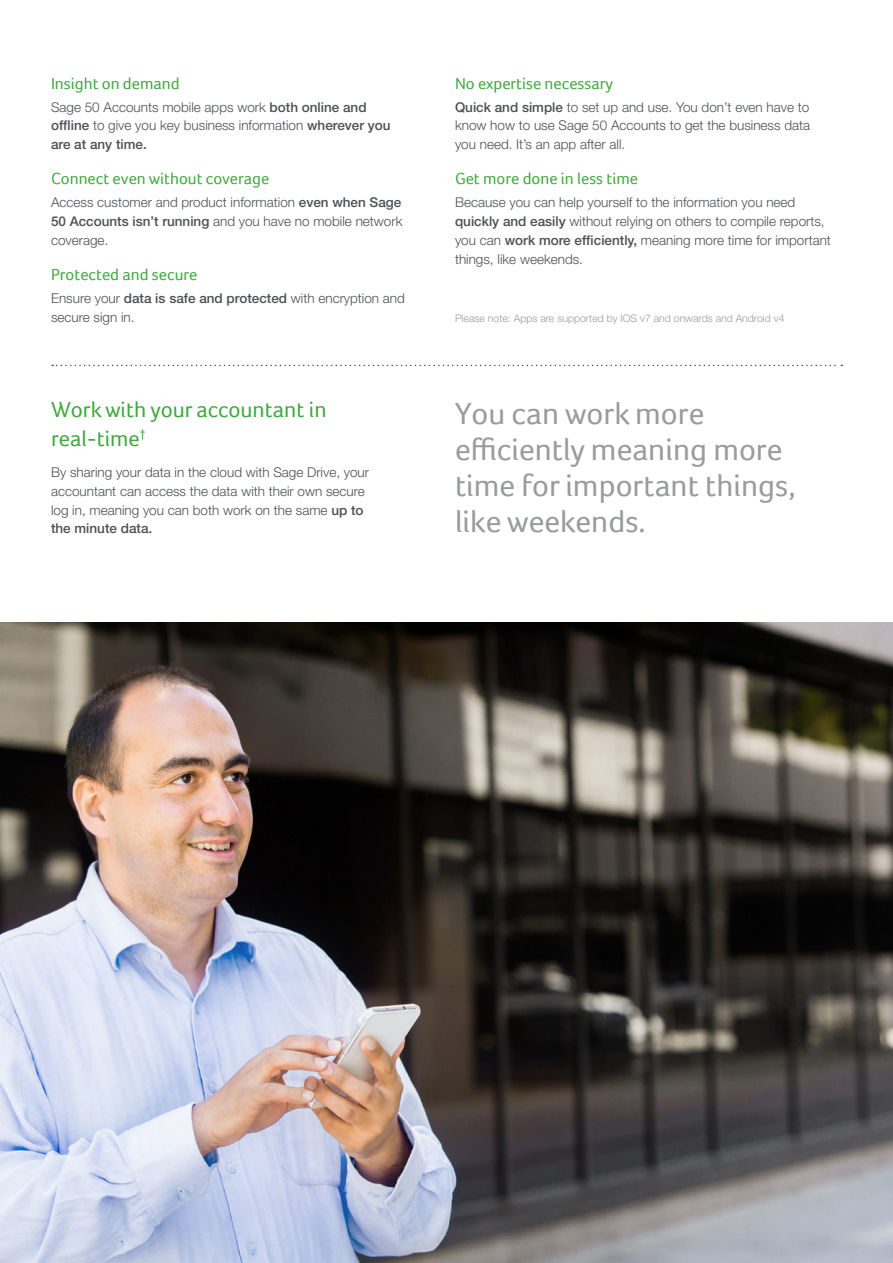
<style>
.page{position:relative;width:893px;height:1263px;background:#fff}
.page>*{position:absolute;margin:0;border:0;box-sizing:border-box;transform-origin:0 0}
.t1{font:31.5px/36px "Foco";color:#9a9b9c}
.t2{font:22.5px/28.5px "Foco";color:#41a940}
.t3{font:16.5px "Foco";color:#41a940}
.t4{font:300 13.5px/18.8px "Helvetica Neue";color:#4d4f53}
.t5{font:300 10.5px "Helvetica Neue";color:#9a9b9c}
.s1{font-weight:500}
</style>
<div class="page">
<img style="left:0;top:623px;width:893px;height:640px">
<svg style="left:52px;top:365px;width:790px;height:1px"></svg>
<p class="t3" style="left:51px;top:74px;width:130px">Insight on demand</p>
<p class="t4" style="left:51px;top:97px;width:341px">Sage 50 Accounts mobile apps work <span class="s1">both online and offline</span> to give you key business information <span class="s1">wherever you are at any time.</span></p>
<p class="t3" style="left:51px;top:169px;width:220px">Connect even without coverage</p>
<p class="t4" style="left:51px;top:193px;width:353px;text-align:justify">Access customer and product information <span class="s1">even when Sage 50 Accounts isn’t running</span> and you have no mobile network coverage.</p>
<p class="t3" style="left:51px;top:265px;width:148px">Protected and secure</p>
<p class="t4" style="left:51px;top:289px;width:355px">Ensure your <span class="s1">data is safe and protected</span> with encryption and secure sign in.</p>
<h2 class="t2" style="left:51px;top:395px;width:277px">Work with your accountant in real-time<sup>†</sup></h2>
<p class="t4" style="left:51px;top:463px;width:320px">By sharing your data in the cloud with Sage Drive, your accountant can access the data with their own secure log in, meaning you can both work on the same <span class="s1">up to the minute data.</span></p>
<p class="t3" style="left:455px;top:74px;width:160px">No expertise necessary</p>
<p class="t4" style="left:455px;top:97px;width:357px;text-align:justify"><span class="s1">Quick and simple</span> to set up and use. You don’t even have to know how to use Sage 50 Accounts to get the business data you need. It’s an app after all.</p>
<p class="t3" style="left:455px;top:169px;width:185px">Get more done in less time</p>
<p class="t4" style="left:455px;top:193px;width:377px">Because you can help yourself to the information you need <span class="s1">quickly and easily</span> without relying on others to compile reports, you can <span class="s1">work more efficiently,</span> meaning more time for important things, like weekends.</p>
<p class="t5" style="left:455px;top:312px;width:331px">Please note: Apps are supported by IOS v7 and onwards and Android v4</p>
<h1 class="t1" style="left:455px;top:395px;width:342px">You can work more efficiently meaning more time for important things, like weekends.</h1>
</div>
